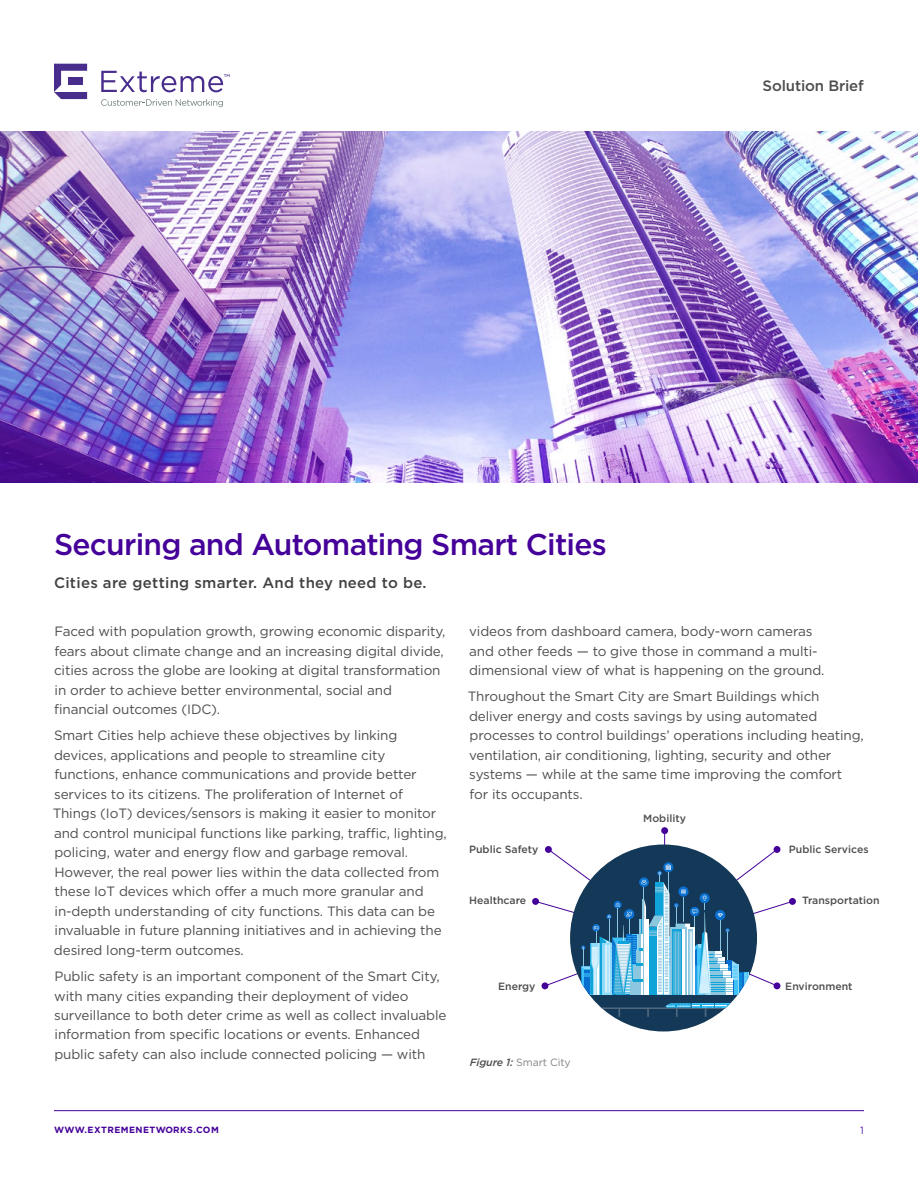
<style>
.page{position:relative;width:918px;height:1188px;background:#fff}
.page>*{position:absolute;margin:0;border:0;box-sizing:border-box;transform-origin:0 0}
.t1{font:500 30px "Gotham";letter-spacing:-.025em;color:#409}
.t2{font:500 15px "Gotham";letter-spacing:.02em;color:#414042}
.t3{font:500 15px "Gotham";letter-spacing:-.01em;color:#4d4d4f}
.t4{font:13.5px/19.5px "Gotham";letter-spacing:-.01em;color:#4d4d4f}
.t5{font:500 10.5px "Gotham";color:#4d4d4f}
.t6{font:10.5px "Gotham";letter-spacing:-.01em;color:#808285}
.t7{font:10.5px "Gotham";color:#6026a8}
.t8{font:700 9px "Gotham";letter-spacing:.05em;color:#409}
.s1{font-weight:500;font-style:italic;color:#4d4d4f}
</style>
<div class="page">
<hr style="left:54px;top:1110px;width:810px;height:1px;background:#409">
<svg style="left:101px;top:99px;width:122px;height:8px"></svg>
<svg style="left:54px;top:64px;width:33px;height:35px"></svg>
<svg style="left:101px;top:71px;width:129px;height:21px"></svg>
<img style="left:0;top:131px;width:918px;height:351px">
<hr style="left:664px;top:834px;width:1px;height:101px;background:#409">
<div style="left:570px;top:845px;width:187px;height:186px;background:#143857;border-radius:93px"></div>
<svg style="left:596px;top:1003px;width:135px;height:14px"></svg>
<svg style="left:537px;top:848px;width:254px;height:147px"></svg>
<div style="left:545px;top:846px;width:7px;height:7px;background:#409;border-radius:50%"></div>
<div style="left:661px;top:827px;width:7px;height:7px;background:#409;border-radius:50%"></div>
<div style="left:774px;top:846px;width:6px;height:7px;background:#409;border-radius:50%"></div>
<div style="left:789px;top:898px;width:7px;height:7px;background:#409;border-radius:50%"></div>
<div style="left:774px;top:982px;width:6px;height:7px;background:#409;border-radius:50%"></div>
<div style="left:542px;top:982px;width:6px;height:7px;background:#409;border-radius:50%"></div>
<div style="left:532px;top:898px;width:7px;height:7px;background:#409;border-radius:50%"></div>
<p class="t3" style="left:763px;top:76px;width:103px">Solution Brief</p>
<h1 class="t1" style="left:54px;top:525px;width:554px">Securing and Automating Smart Cities</h1>
<p class="t2" style="left:54px;top:573px;width:374px">Cities are getting smarter. And they need to be.</p>
<p class="t4" style="left:469px;top:621px;width:357px">videos from dashboard camera, body-worn cameras and other feeds — to give those in command a multi&shy;dimensional view of what is happening on the ground.</p>
<p class="t4" style="left:468px;top:687px;width:398px">Throughout the Smart City are Smart Buildings which deliver energy and costs savings by using automated processes to control buildings’ operations including heating, ventilation, air conditioning, lighting, security and other systems — while at the same time improving the comfort<br>for its occupants.</p>
<p class="t4" style="left:54px;top:621px;width:393px">Faced with population growth, growing economic disparity, fears about climate change and an increasing digital divide, cities across the globe are looking at digital transformation in order to achieve better environmental, social and financial outcomes (IDC).</p>
<p class="t4" style="left:53px;top:726px;width:396px">Smart Cities help achieve these objectives by linking devices, applications and people to streamline city functions, enhance communications and provide better services to its citizens. The proliferation of Internet of Things (IoT) devices/sensors is making it easier to monitor and control municipal functions like parking, traffic, lighting, policing, water and energy flow and garbage removal.<br>However, the real power lies within the data collected from these IoT devices which offer a much more granular and in-depth understanding of city functions. This data can be invaluable in future planning initiatives and in achieving the desired long-term outcomes.</p>
<p class="t4" style="left:54px;top:966px;width:394px">Public safety is an important component of the Smart City, with many cities expanding their deployment of video surveillance to both deter crime as well as collect invaluable information from specific locations or events. Enhanced public safety can also include connected policing — with</p>
<p class="t5" style="left:643px;top:811px;width:44px">Mobility</p>
<p class="t5" style="left:469px;top:842px;width:71px">Public Safety</p>
<p class="t5" style="left:789px;top:842px;width:81px">Public Services</p>
<p class="t5" style="left:469px;top:893px;width:58px">Healthcare</p>
<p class="t5" style="left:802px;top:893px;width:79px">Transportation</p>
<p class="t5" style="left:498px;top:979px;width:39px">Energy</p>
<p class="t5" style="left:785px;top:979px;width:69px">Environment</p>
<p class="t6" style="left:470px;top:1056px;width:103px"><span class="s1">Figure 1:</span> Smart City</p>
<p class="t8" style="left:54px;top:1124px;width:166px">WWW.EXTREMENETWORKS.COM</p>
<p class="t7" style="left:860px;top:1124px;width:5px">1</p>
</div>
